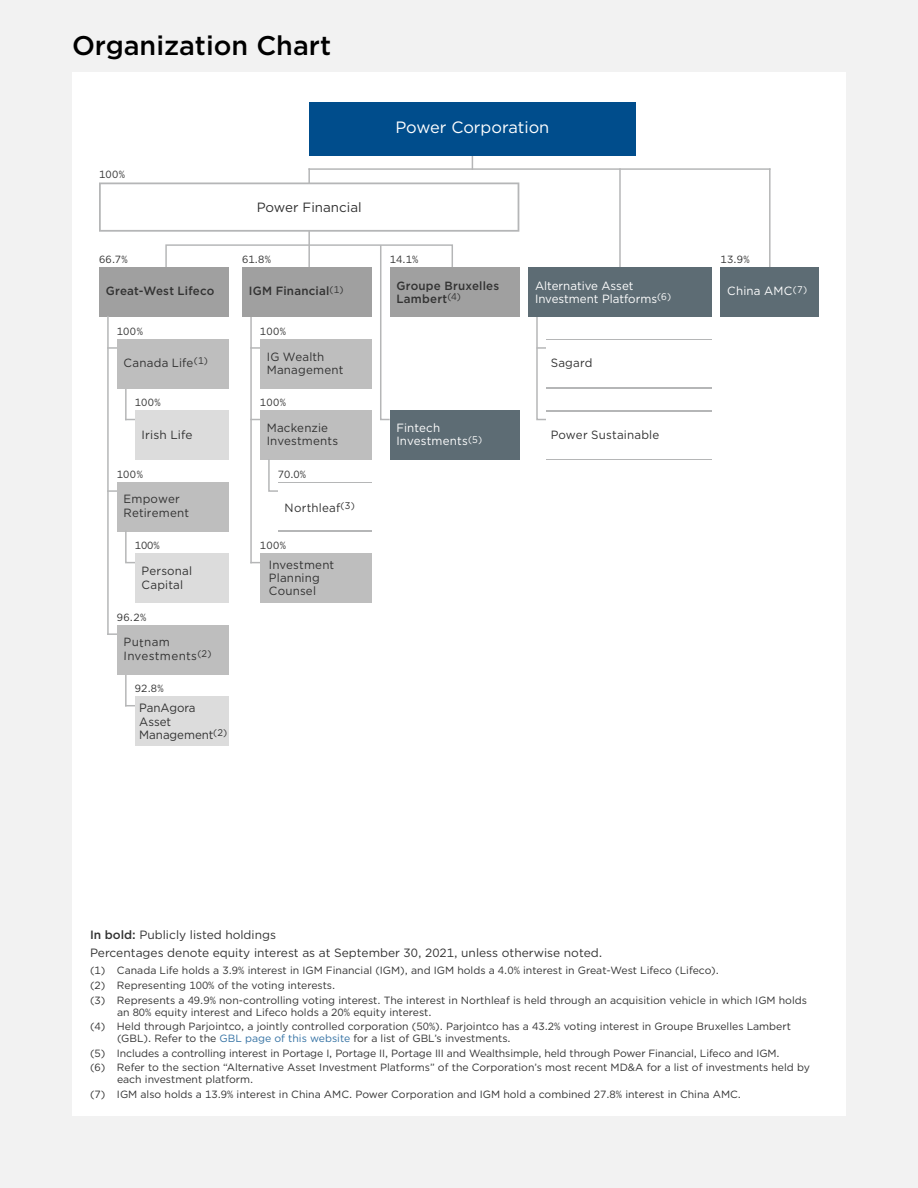
<style>
.page{position:relative;width:918px;height:1188px;background:#f2f2f2}
.page>*{position:absolute;margin:0;border:0;box-sizing:border-box;transform-origin:0 0}
.Titre{font:500 27px "Gotham";color:#000}
.t1{font:16.35px "Gotham";color:#fff}
.t2{font:13.35px "Gotham";color:#323232}
.t3{font:12px/13.4px "Gotham";letter-spacing:.015em;color:#323232}
.Texte{font:12px "Gotham";color:#333}
.t4{font:12px/13.4px "Gotham";color:#fff}
.t5{font:500 12px/13.4px "Gotham";letter-spacing:.02em;color:#323232}
.t6{font:12px/13.4px "Gotham";letter-spacing:-.005em;color:#323232;scale:.96 1}
.Notes{font:10.5px/12px "Gotham";color:#333}
.t7{font:10.5px "Gotham";letter-spacing:.01em;color:#323232}
.t8{font:9.75px "Gotham";color:#323232}
.s1{font-weight:500}
.s2{color:#3371a3}
</style>
<div class="page">
<div style="left:72px;top:72px;width:774px;height:1044px;background:#fff"></div>
<hr style="left:308px;top:169px;width:2px;height:98px;background:#b5b6b7">
<svg style="left:99px;top:182px;width:420px;height:50px"></svg>
<div style="left:165px;top:244px;width:288px;height:24px;border:1px solid #b5b6b7"></div>
<svg style="left:472px;top:156px;width:1px;height:12px"></svg>
<hr style="left:769px;top:169px;width:2px;height:98px;background:#b5b6b7">
<hr style="left:619px;top:169px;width:2px;height:98px;background:#b5b6b7">
<hr style="left:309px;top:168px;width:461px;height:2px;background:#b5b6b7">
<svg style="left:379px;top:245px;width:12px;height:176px"></svg>
<hr style="left:250px;top:317px;width:2px;height:246px;background:#b5b6b7">
<hr style="left:125px;top:674px;width:2px;height:32px;background:#b5b6b7">
<hr style="left:125px;top:388px;width:2px;height:32px;background:#b5b6b7">
<div style="left:99px;top:267px;width:130px;height:50px;background:#a0a0a0"></div>
<div style="left:242px;top:267px;width:130px;height:50px;background:#a0a0a0"></div>
<div style="left:390px;top:411px;width:129px;height:49px;background:#5d6c74"></div>
<svg style="left:252px;top:347px;width:8px;height:2px"></svg>
<div style="left:260px;top:339px;width:112px;height:49px;background:#bebebe"></div>
<div style="left:260px;top:411px;width:112px;height:49px;background:#bebebe"></div>
<div style="left:260px;top:554px;width:112px;height:49px;background:#bebebe"></div>
<svg style="left:109px;top:490px;width:8px;height:2px"></svg>
<div style="left:117px;top:482px;width:112px;height:49px;background:#bebebe"></div>
<svg style="left:108px;top:633px;width:9px;height:2px"></svg>
<div style="left:117px;top:625px;width:112px;height:49px;background:#bebebe"></div>
<div style="left:135px;top:411px;width:94px;height:49px;background:#dcdcdc"></div>
<div style="left:135px;top:697px;width:94px;height:49px;background:#dcdcdc"></div>
<svg style="left:109px;top:347px;width:8px;height:2px"></svg>
<div style="left:117px;top:339px;width:112px;height:49px;background:#bebebe"></div>
<div style="left:390px;top:267px;width:129px;height:50px;background:#a0a0a0"></div>
<hr style="left:107px;top:317px;width:2px;height:317px;background:#b5b6b7">
<svg style="left:124px;top:531px;width:12px;height:33px"></svg>
<svg style="left:268px;top:460px;width:10px;height:32px"></svg>
<div style="left:278px;top:482px;width:94px;height:49px;background:#b5b6b7"></div>
<div style="left:278px;top:483px;width:94px;height:47px;background:#fff"></div>
<div style="left:135px;top:554px;width:94px;height:49px;background:#dcdcdc"></div>
<div style="left:309px;top:102px;width:327px;height:54px;background:#004d8c"></div>
<div style="left:721px;top:267px;width:98px;height:50px;background:#5d6c74"></div>
<svg style="left:536px;top:317px;width:12px;height:104px"></svg>
<div style="left:546px;top:339px;width:166px;height:49px;background:#b5b6b7"></div>
<div style="left:546px;top:340px;width:166px;height:47px;background:#fff"></div>
<div style="left:546px;top:411px;width:166px;height:49px;background:#fff"></div>
<div style="left:528px;top:267px;width:184px;height:50px;background:#5d6c74"></div>
<p class="Titre" style="left:72px;top:27px;width:261px">Organization Chart</p>
<p class="t7" style="left:99px;top:168px;width:28px">100%</p>
<p class="t2" style="left:257px;top:198px;width:106px">Power Financial</p>
<p class="t7" style="left:99px;top:253px;width:30px">66.7%</p>
<p class="t5" style="left:106px;top:284px;width:110px">Great-West Lifeco</p>
<p class="t7" style="left:117px;top:324px;width:28px">100%</p>
<p class="t3" style="left:124px;top:356px;width:86px">Canada Life<sup>(1)</sup></p>
<p class="t7" style="left:135px;top:396px;width:28px">100%</p>
<p class="t3" style="left:141px;top:427px;width:53px">Irish Life</p>
<p class="t7" style="left:117px;top:467px;width:28px">100%</p>
<p class="t3" style="left:124px;top:492px;width:67px">Empower<br>Retirement</p>
<p class="t7" style="left:135px;top:539px;width:27px">100%</p>
<p class="t3" style="left:141px;top:564px;width:52px">Personal<br>Capital</p>
<p class="t7" style="left:117px;top:610px;width:31px">96.2%</p>
<p class="t3" style="left:124px;top:635px;width:75px;rotate:1deg">Putnam<br>Investments</p>
<p class="t8" style="left:198px;top:647px;width:15px">(2)</p>
<p class="t7" style="left:135px;top:682px;width:31px">92.8%</p>
<p class="t6" style="left:139px;top:701px;width:93px">PanAgora<br>Asset<br>Management<sup>(2)</sup></p>
<p class="t7" style="left:242px;top:253px;width:31px">61.8%</p>
<p class="t5" style="left:249px;top:284px;width:96px">IGM Financial<sup>(1)</sup></p>
<p class="t7" style="left:260px;top:324px;width:28px">100%</p>
<p class="t3" style="left:267px;top:349px;width:78px">IG Wealth<br>Management</p>
<p class="t7" style="left:260px;top:396px;width:28px">100%</p>
<p class="t3" style="left:267px;top:421px;width:73px">Mackenzie<br>Investments</p>
<p class="t7" style="left:278px;top:467px;width:30px">70.0%</p>
<p class="t3" style="left:285px;top:501px;width:72px">Northleaf<sup>(3)</sup></p>
<p class="t7" style="left:260px;top:539px;width:28px">100%</p>
<p class="t3" style="left:269px;top:557px;width:67px">Investment<br>Planning<br>Counsel</p>
<h2 class="t1" style="left:395px;top:117px;width:155px">Power Corporation</h2>
<p class="t7" style="left:390px;top:253px;width:30px">14.1%</p>
<p class="t5" style="left:396px;top:279px;width:104px">Groupe Bruxelles<br>Lambert<sup>(4)</sup></p>
<p class="t4" style="left:396px;top:421px;width:87px">Fintech<br>Investments<sup>(5)</sup></p>
<p class="t4" style="left:535px;top:279px;width:138px">Alternative Asset<br>Investment Platforms<sup>(6)</sup></p>
<p class="t3" style="left:551px;top:356px;width:43px">Sagard</p>
<p class="t3" style="left:551px;top:428px;width:110px">Power Sustainable</p>
<p class="t7" style="left:721px;top:252px;width:31px">13.9%</p>
<p class="t4" style="left:727px;top:284px;width:81px">China AMC<sup>(7)</sup></p>
<p class="Texte" style="left:90px;top:927px;width:188px"><span class="s1">In bold:</span> Publicly listed holdings</p>
<p class="Texte" style="left:90px;top:945px;width:514px">Percentages denote equity interest as at September 30, 2021, unless otherwise noted.</p>
<p class="Notes" style="left:90px;top:964px;width:630px">(1) Canada Life holds a 3.9% interest in IGM Financial (IGM), and IGM holds a 4.0% interest in Great-West Lifeco (Lifeco).</p>
<p class="Notes" style="left:90px;top:979px;width:247px">(2) Representing 100% of the voting interests.</p>
<p class="Notes" style="left:117px;top:994px;width:692px;text-indent:-27px">(3) Represents a 49.9% non-controlling voting interest. The interest in Northleaf is held through an acquisition vehicle in which IGM holds an 80% equity interest and Lifeco holds a 20% equity interest.</p>
<p class="Notes" style="left:117px;top:1020px;width:675px;text-indent:-27px">(4) Held through Parjointco, a jointly controlled corporation (50%). Parjointco has a 43.2% voting interest in Groupe Bruxelles Lambert (GBL). Refer to the <span class="s2">GBL page of this website</span> for a list of GBL’s investments.</p>
<p class="Notes" style="left:90px;top:1047px;width:691px">(5) Includes a controlling interest in Portage I, Portage II, Portage III and Wealthsimple, held through Power Financial, Lifeco and IGM.</p>
<p class="Notes" style="left:117px;top:1061px;width:694px;text-indent:-27px">(6) Refer to the section “Alternative Asset Investment Platforms” of the Corporation’s most recent MD&amp;A for a list of investments held by each investment platform.</p>
<p class="Notes" style="left:90px;top:1088px;width:653px">(7) IGM also holds a 13.9% interest in China AMC. Power Corporation and IGM hold a combined 27.8% interest in China AMC.</p>
</div>
